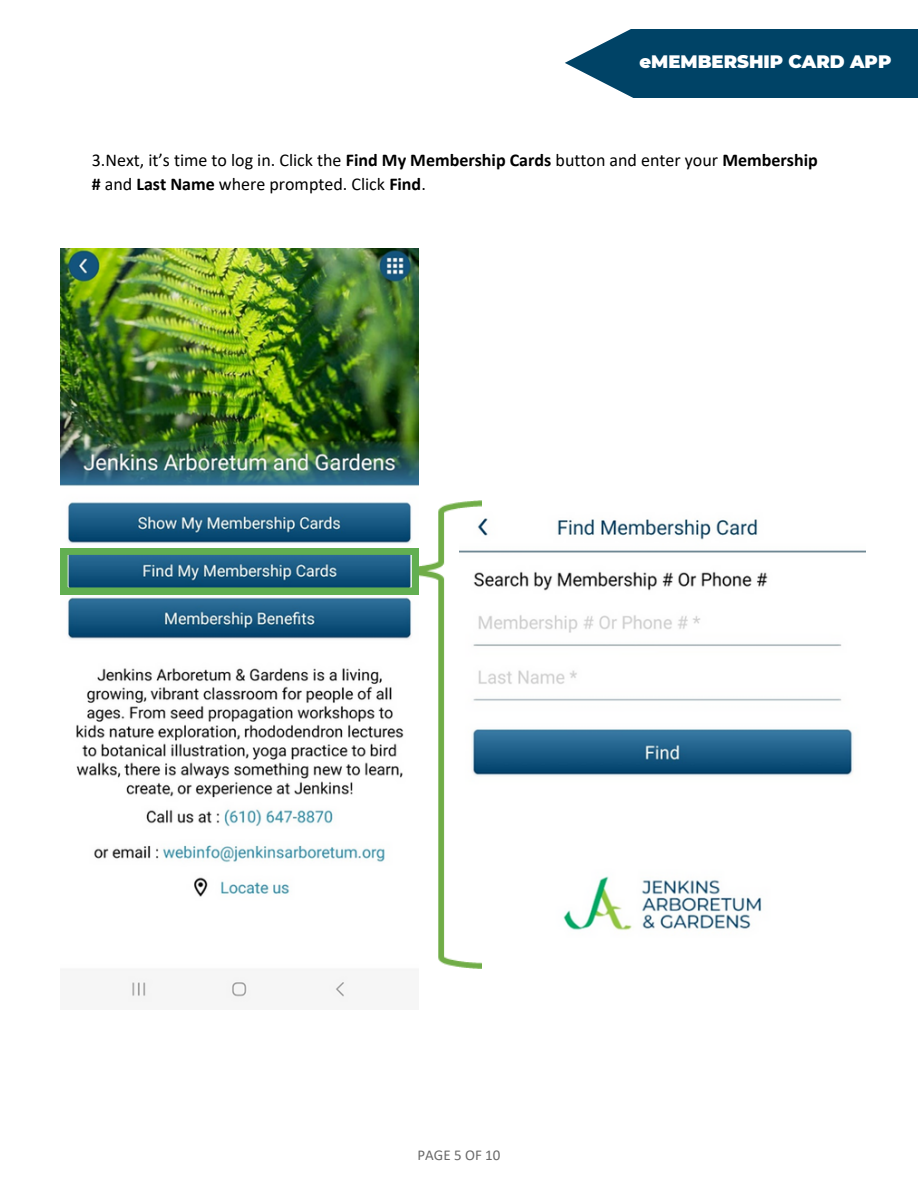
<style>
.page{position:relative;width:918px;height:1188px;background:#fff}
.page>*{position:absolute;margin:0;border:0;box-sizing:border-box;transform-origin:0 0}
.t1{font:18px/24.8px "Calibri";color:#000}
.t2{font:900 18px "Montserrat";color:#fff}
.t3{font:15px "Calibri";color:#696969}
.s1{font-weight:700}
</style>
<div class="page">
<img style="left:481px;top:518px;width:384px;height:413px">
<img style="left:419px;top:501px;width:62px;height:468px">
<img style="left:61px;top:249px;width:358px;height:751px">
<svg style="left:61px;top:548px;width:358px;height:46px;background:#397a76"></svg>
<svg style="left:565px;top:29px;width:353px;height:69px;background:#185474"></svg>
<p class="t2" style="left:640px;top:51px;width:253px">eMEMBERSHIP CARD APP</p>
<p class="t1" style="left:92px;top:149px;width:727px">3.Next, it’s time to log in. Click the <span class="s1">Find My Membership Cards</span> button and enter your <span class="s1">Membership #</span> and <span class="s1">Last Name</span> where prompted. Click <span class="s1">Find</span>.</p>
<p class="t3" style="left:418px;top:1148px;width:84px">PAGE 5 OF 10</p>
</div>
